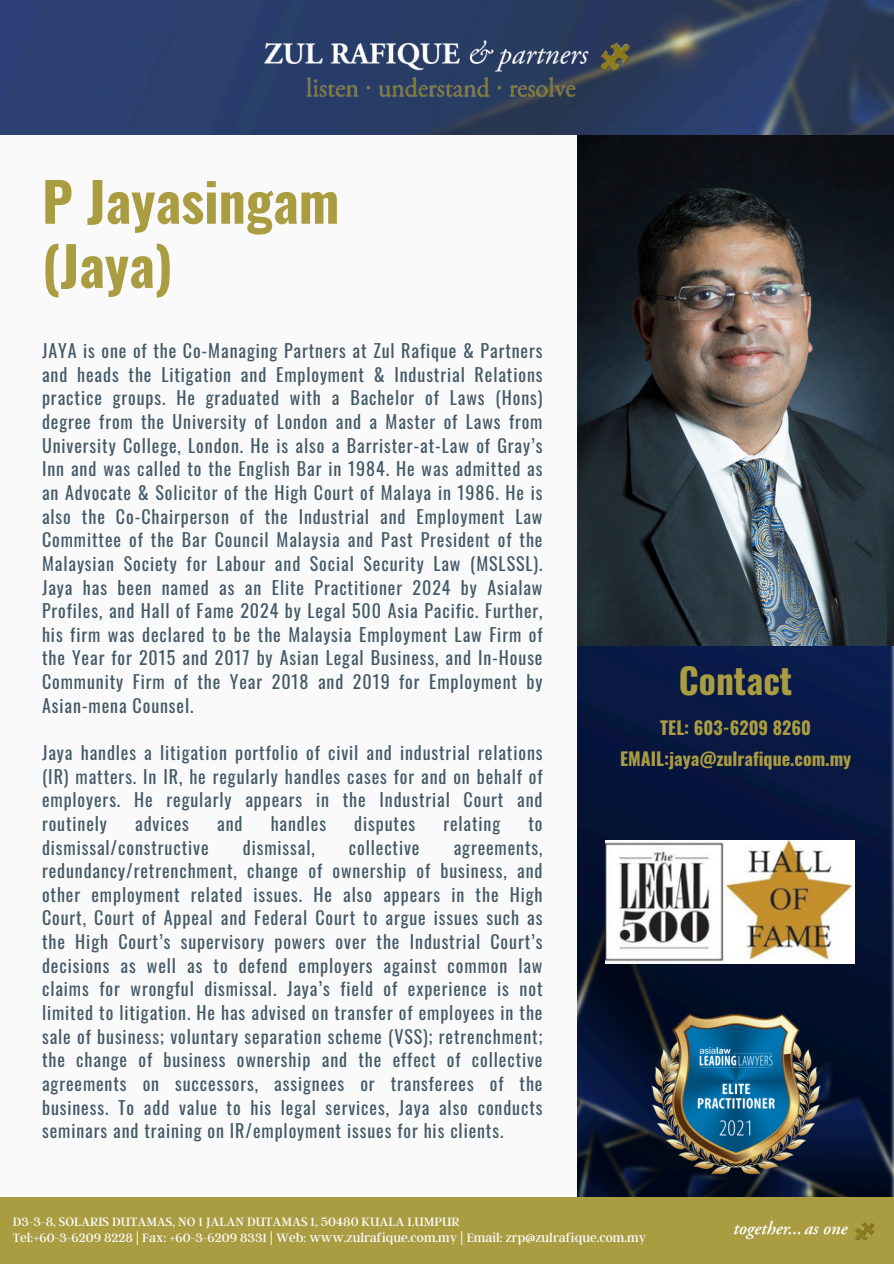
<style>
.page{position:relative;width:894px;height:1264px;background:#fff}
.page>*{position:absolute;margin:0;border:0;box-sizing:border-box;transform-origin:0 0}
.t1{font:700 54px/64.2px "Oswald";color:#aa9c40}
.t2{font:700 35.4px "Oswald";color:#aa9c40}
.t3{font:18px/23.7px "Oswald";letter-spacing:.05em;color:#435967;text-align:justify}
.t4{font:700 18px "Oswald";color:#aa9c40}
.t5{font:13.5px/15.8px "Argent CF";color:#fafafa}
</style>
<div class="page">
<div style="left:0;top:0;width:893px;height:1263px;background:#fafafa"></div>
<img style="left:577px;top:134px;width:316px;height:1063px">
<img style="left:0;top:0;width:893px;height:134px">
<img style="left:257px;top:24px;width:379px;height:58px">
<div style="left:0;top:1197px;width:893px;height:66px;background:#aa9c40"></div>
<img style="left:304px;top:70px;width:273px;height:39px">
<img style="left:577px;top:646px;width:316px;height:550px">
<img style="left:651px;top:1013px;width:168px;height:161px">
<img style="left:605px;top:840px;width:248px;height:123px">
<img style="left:734px;top:1220px;width:141px;height:21px">
<h2 class="t1" style="left:42px;top:167px;width:299px">P Jayasingam (Jaya)</h2>
<p class="t3" style="left:42px;top:338px;width:502px">JAYA is one of the Co-Managing Partners at Zul Rafique &amp; Partners and heads the Litigation and Employment &amp; Industrial Relations practice groups. He graduated with a Bachelor of Laws (Hons) degree from the University of London and a Master of Laws from University College, London. He is also a Barrister-at-Law of Gray’s Inn and was called to the English Bar in 1984. He was admitted as an Advocate &amp; Solicitor of the High Court of Malaya in 1986. He is also the Co-Chairperson of the Industrial and Employment Law Committee of the Bar Council Malaysia and Past President of the Malaysian Society for Labour and Social Security Law (MSLSSL).<br>Jaya has been named as an Elite Practitioner 2024 by Asialaw Profiles, and Hall of Fame 2024 by Legal 500 Asia Pacific. Further, his firm was declared to be the Malaysia Employment Law Firm of the Year for 2015 and 2017 by Asian Legal Business, and In-House Community Firm of the Year 2018 and 2019 for Employment by Asian-mena Counsel.</p>
<p class="t3" style="left:42px;top:740px;width:502px">Jaya handles a litigation portfolio of civil and industrial relations (IR) matters. In IR, he regularly handles cases for and on behalf of employers. He regularly appears in the Industrial Court and routinely</p>
<p class="t3" style="left:135px;top:811px;width:55px">advices</p>
<p class="t3" style="left:217px;top:811px;width:27px">and</p>
<p class="t3" style="left:270px;top:811px;width:57px">handles</p>
<p class="t3" style="left:354px;top:811px;width:62px">disputes</p>
<p class="t3" style="left:443px;top:811px;width:58px">relating</p>
<p class="t3" style="left:528px;top:811px;width:16px">to</p>
<p class="t3" style="left:42px;top:834px;width:168px">dismissal/constructive</p>
<p class="t3" style="left:243px;top:834px;width:73px">dismissal,</p>
<p class="t3" style="left:349px;top:834px;width:72px">collective</p>
<p class="t3" style="left:42px;top:834px;width:502px;text-indent:411px">agreements, redundancy/retrenchment, change of ownership of business, and other employment related issues. He also appears in the High Court, Court of Appeal and Federal Court to argue issues such as the High Court’s supervisory powers over the Industrial Court’s decisions as well as to defend employers against common law claims for wrongful dismissal. Jaya’s field of experience is not limited to litigation. He has advised on transfer of employees in the sale of business; voluntary separation scheme (VSS); retrenchment; the change of business ownership and the effect of collective agreements on successors, assignees or transferees of the business. To add value to his legal services, Jaya also conducts seminars and training on IR/employment issues for his clients.</p>
<p class="t2" style="left:678px;top:653px;width:115px">Contact</p>
<h3 class="t4" style="left:660px;top:714px;width:152px">TEL: 603-6209 8260</h3>
<h4 class="t4" style="left:620px;top:744px;width:233px">EMAIL:jaya@zulrafique.com.my</h4>
<p class="t5" style="left:13px;top:1212px;width:634px">D3-3-8, SOLARIS DUTAMAS, NO 1 JALAN DUTAMAS 1, 50480 KUALA LUMPUR<br>Tel:+60-3-6209 8228 | Fax: +60-3-6209 8331 | Web: www.zulrafique.com.my | Email: zrp@zulrafique.com.my</p>
</div>
